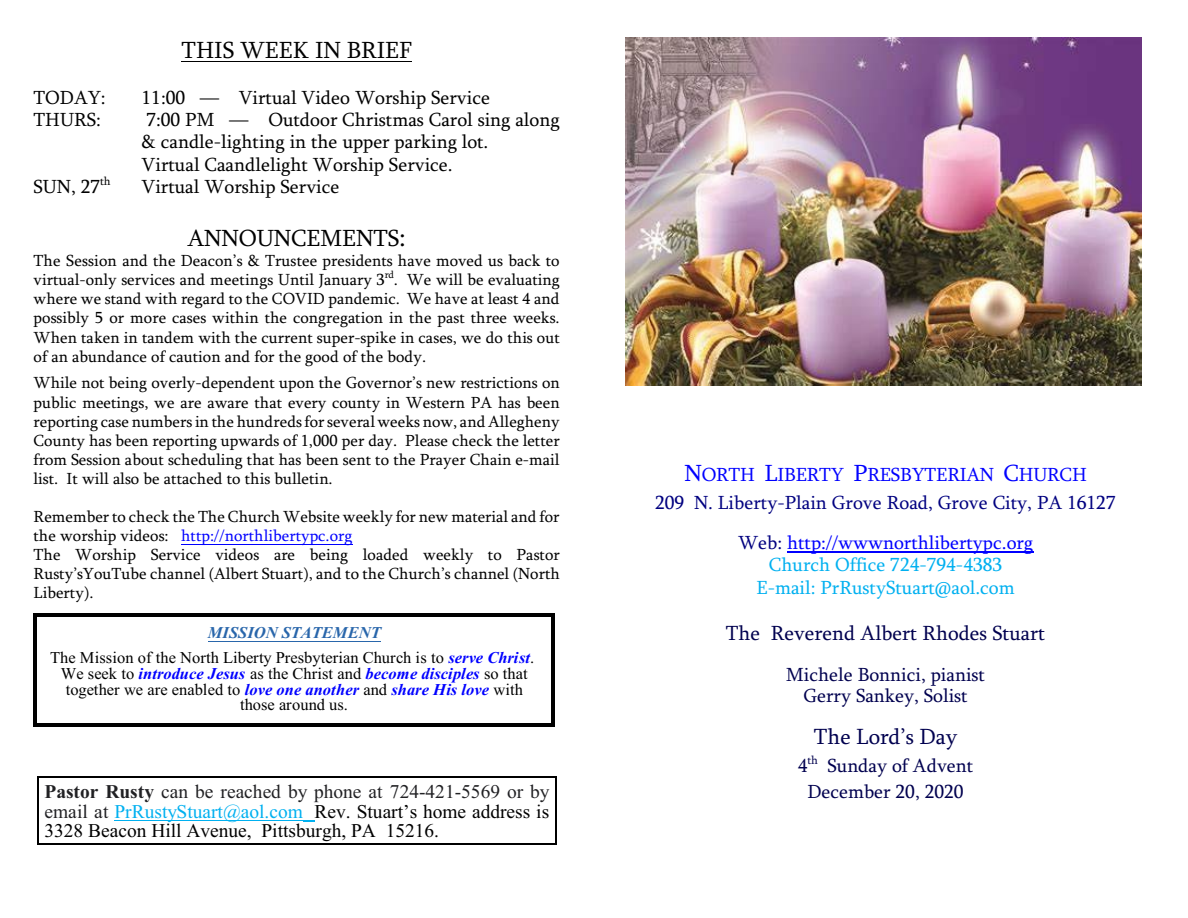
<style>
.page{position:relative;width:1188px;height:918px;background:#fff}
.page>*{position:absolute;margin:0;border:0;box-sizing:border-box;transform-origin:0 0}
.t1{font:24px "Sylfaen";color:#000}
.t2{font:italic 22.5px "Sylfaen";color:#00004f}
.t3{font:21px "Sylfaen";color:#00004f}
.t4{font:19.5px/22.4px "Sylfaen";color:#000}
.t5{font:19.5px/19.6px "Times New Roman";color:#000;text-align:justify}
.t6{font:19.5px/22.4px "Sylfaen";color:#00b0f0;text-align:center}
.t7{font:19.5px/27.9px "Sylfaen";color:#000080;text-align:center}
.t8{font:19.5px/21px "Sylfaen";color:#00004f;text-align:center}
.t9{font:16.5px/19px "Sylfaen";color:#000;text-align:justify}
.t10{font:16.5px/15.8px "Times New Roman";color:#000;text-align:center}
.s1{font-size:27px}
.s2{color:#00f}
.s3{font-weight:700;font-style:italic;color:#2966ab}
.s4{font-weight:700;font-style:italic;color:#00f}
.s5{font-weight:700;color:#212124}
.s6{color:#212124}
.s7{color:#00b0f0}
.s8{font-size:24px;color:#00f}
.s9{color:#000080}
</style>
<div class="page">
<hr style="left:37px;top:776px;width:1px;height:69px;background:#000">
<hr style="left:555px;top:776px;width:2px;height:69px;background:#000">
<hr style="left:37px;top:776px;width:520px;height:2px;background:#000">
<hr style="left:37px;top:843px;width:520px;height:2px;background:#000">
<img style="left:625px;top:37px;width:516px;height:348px">
<hr style="left:182px;top:61px;width:230px;height:1px;background:#000">
<hr style="left:181px;top:544px;width:172px;height:1px;background:#00f">
<hr style="left:114px;top:820px;width:189px;height:1px;background:#00b0f0">
<svg style="left:303px;top:820px;width:12px;height:2px"></svg>
<hr style="left:787px;top:552px;width:246px;height:1px;background:#00f">
<hr style="left:208px;top:641px;width:173px;height:1px;background:#2966ab">
<hr style="left:33px;top:613px;width:4px;height:113px;background:#000">
<hr style="left:551px;top:613px;width:4px;height:113px;background:#000">
<hr style="left:33px;top:613px;width:522px;height:4px;background:#000">
<hr style="left:33px;top:723px;width:522px;height:3px;background:#000">
<h1 class="t1" style="left:182px;top:40px;width:232px">THIS WEEK IN BRIEF</h1>
<p class="t4" style="left:34px;top:88px;width:74px">TODAY:</p>
<p class="t4" style="left:142px;top:88px;width:350px">11:00 — Virtual Video Worship Service</p>
<p class="t4" style="left:34px;top:110px;width:69px">THURS:</p>
<p class="t4" style="left:142px;top:110px;width:419px">7:00 PM — Outdoor Christmas Carol sing along &amp; candle-lighting in the upper parking lot.<br>Virtual Caandlelight Worship Service.</p>
<p class="t4" style="left:34px;top:178px;width:79px">SUN, 27<sup>th</sup></p>
<p class="t4" style="left:142px;top:178px;width:199px">Virtual Worship Service</p>
<h1 class="t1" style="left:187px;top:228px;width:220px">ANNOUNCEMENTS<span class="s1">:</span></h1>
<p class="t9" style="left:34px;top:253px;width:528px">The Session and the Deacon’s &amp; Trustee presidents have moved us back to virtual-only services and meetings Until January 3<sup>rd</sup>. We will be evaluating where we stand with regard to the COVID pandemic. We have at least 4 and possibly 5 or more cases within the congregation in the past three weeks.<br>When taken in tandem with the current super-spike in cases, we do this out of an abundance of caution and for the good of the body.</p>
<p class="t9" style="left:34px;top:375px;width:528px">While not being overly-dependent upon the Governor’s new restrictions on public meetings, we are aware that every county in Western PA has been reporting case numbers in the hundreds for several weeks now, and Allegheny County has been reporting upwards of 1,000 per day. Please check the letter from Session about scheduling that has been sent to the Prayer Chain e-mail list. It will also be attached to this bulletin.</p>
<p class="t9" style="left:34px;top:509px;width:528px;text-align:left">Remember to check the The Church Website weekly for new material and for the worship videos: <span class="s2">http://northlibertypc.org<br></span>The Worship Service videos are being loaded weekly to Pastor Rusty’sYouTube channel (Albert Stuart), and to the Church’s channel (North Liberty).</p>
<p class="t10" style="left:50px;top:622px;width:486px;line-height:24.6px"><span class="s3">MISSION STATEMENT<br></span>The Mission of the North Liberty Presbyterian Church is to <span class="s4">serve Christ</span>.</p>
<p class="t10" style="left:61px;top:667px;width:468px">We seek to <span class="s4">introduce Jesus</span> as the Christ and <span class="s4">become disciples</span> so that together we are enabled to <span class="s4">love one another</span> and <span class="s4">share His love</span> with those around us.</p>
<p class="t5" style="left:44px;top:783px;width:507px"><span class="s5">Pastor Rusty</span> <span class="s6">can be reached by phone at 724-421-5569 or by email at</span> <span class="s7">PrRustyStuart@aol.com</span> Rev. Stuart’s home address is 3328 Beacon Hill Avenue, Pittsburgh, PA 15216.</p>
<p class="t7" style="left:655px;top:463px;width:462px"><span class="s8">N</span><span class="s2">ORTH</span> <span class="s8">L</span><span class="s2">IBERTY</span> <span class="s8">P</span><span class="s2">RESBYTERIAN</span> <span class="s8">C</span><span class="s2">HURCH<br></span>209 N. Liberty-Plain Grove Road, Grove City, PA 16127</p>
<p class="t6" style="left:738px;top:533px;width:297px"><span class="s9">Web:</span> <span class="s2">http://wwwnorthlibertypc.org<br></span>Church Office 724-794-4383<br>E-mail: PrRustyStuart@aol.com</p>
<p class="t3" style="left:726px;top:625px;width:321px">The Reverend Albert Rhodes Stuart</p>
<p class="t8" style="left:786px;top:666px;width:200px">Michele Bonnici, pianist<br>Gerry Sankey, Solist</p>
<h2 class="t2" style="left:814px;top:728px;width:145px">The Lord’s Day</h2>
<p class="t8" style="left:798px;top:754px;width:177px;line-height:26.4px">4<sup>th</sup> Sunday of Advent<br>December 20, 2020</p>
</div>
